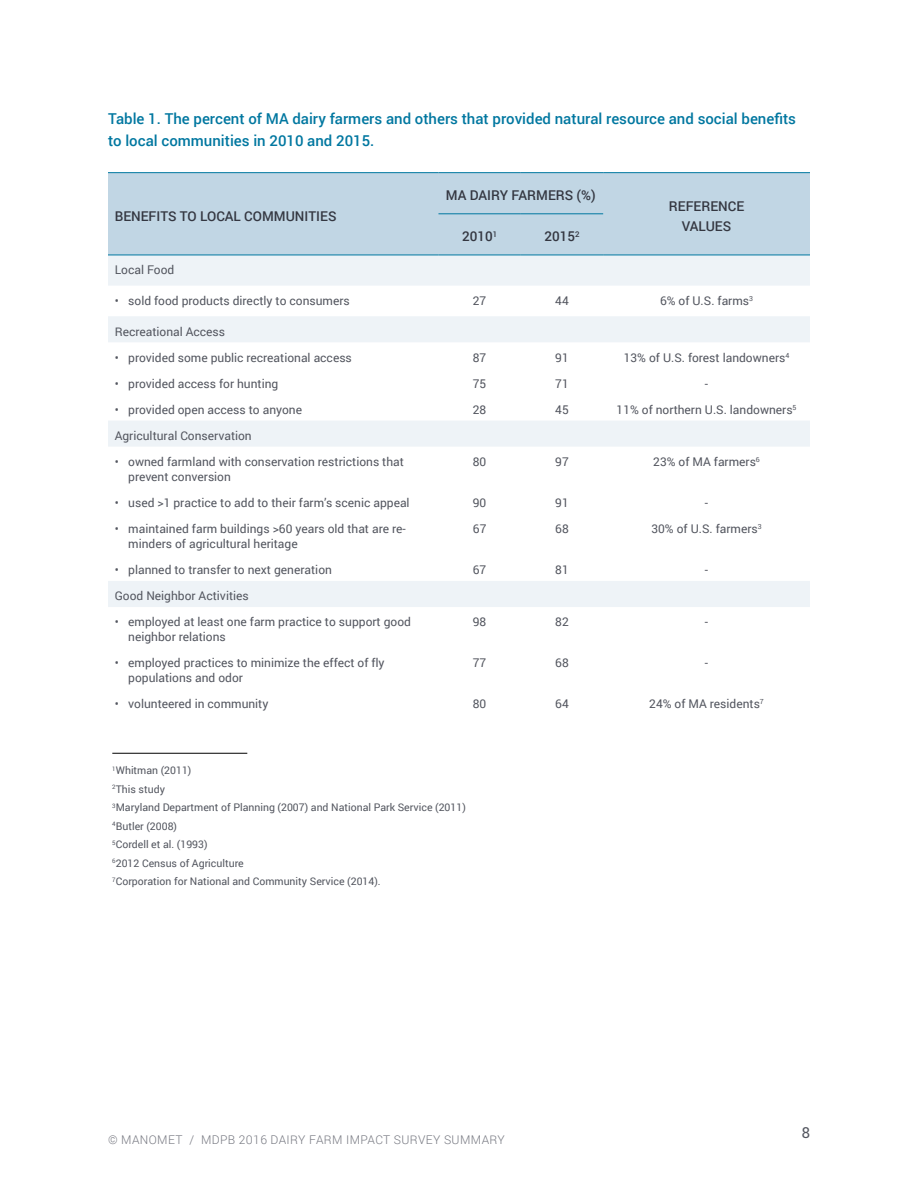
<style>
.page{position:relative;width:918px;height:1188px;background:#fff}
.page>*{position:absolute;margin:0;border:0;box-sizing:border-box;transform-origin:0 0}
.t1{font:500 15px/22.5px "Roboto";color:#0077a0}
.t2{font:15px "Roboto Slab";color:#53565f}
.t3{font:500 13.5px/19.5px "Roboto";color:#343741;text-align:center}
.t4{font:12px/15px "Roboto";color:#53565f}
.t5{font:300 12px "Roboto";letter-spacing:.03em;color:#74767f}
.t6{font:10.5px/18.5px "Roboto";color:#53565f}
</style>
<div class="page">
<div style="left:108px;top:173px;width:702px;height:82px;background:#c1d6e4"></div>
<svg style="left:108px;top:256px;width:702px;height:351px"></svg>
<hr style="left:108px;top:172px;width:330px;height:1px;background:#0077a0">
<hr style="left:108px;top:255px;width:330px;height:1px;background:#0077a0">
<hr style="left:438px;top:255px;width:83px;height:1px;background:#0077a0">
<hr style="left:521px;top:255px;width:82px;height:1px;background:#0077a0">
<hr style="left:438px;top:172px;width:83px;height:1px;background:#0077a0">
<hr style="left:521px;top:172px;width:82px;height:1px;background:#0077a0">
<hr style="left:438px;top:214px;width:83px;height:1px;background:#0077a0">
<hr style="left:521px;top:214px;width:82px;height:1px;background:#0077a0">
<hr style="left:603px;top:172px;width:207px;height:1px;background:#0077a0">
<hr style="left:603px;top:255px;width:207px;height:1px;background:#0077a0">
<hr style="left:112px;top:753px;width:135px;height:1px;background:#000">
<p class="t1" style="left:108px;top:107px;width:690px">Table 1. The percent of MA dairy farmers and others that provided natural resource and social benefits to local communities in 2010 and 2015.</p>
<p class="t3" style="left:115px;top:206px;width:223px">Benefits to Local Communities</p>
<p class="t3" style="left:446px;top:185px;width:151px">MA Dairy Farmers (%)</p>
<p class="t3" style="left:462px;top:226px;width:37px">2010<sup>1</sup></p>
<p class="t3" style="left:544px;top:226px;width:37px">2015<sup>2</sup></p>
<p class="t3" style="left:669px;top:196px;width:77px">Reference<br>Values</p>
<p class="t4" style="left:115px;top:262px;width:61px">Local Food</p>
<p class="t4" style="left:115px;top:293px;width:237px">• sold food products directly to consumers</p>
<p class="t4" style="left:473px;top:293px;width:15px">27</p>
<p class="t4" style="left:555px;top:293px;width:15px">44</p>
<p class="t4" style="left:660px;top:293px;width:95px">6% of U.S. farms<sup>3</sup></p>
<p class="t4" style="left:115px;top:323px;width:112px">Recreational Access</p>
<p class="t4" style="left:115px;top:349px;width:239px">• provided some public recreational access</p>
<p class="t4" style="left:473px;top:349px;width:15px">87</p>
<p class="t4" style="left:555px;top:349px;width:15px">91</p>
<p class="t4" style="left:624px;top:349px;width:167px">13% of U.S. forest landowners<sup>4</sup></p>
<p class="t4" style="left:115px;top:376px;width:165px">• provided access for hunting</p>
<p class="t4" style="left:473px;top:376px;width:15px">75</p>
<p class="t4" style="left:555px;top:376px;width:15px">71</p>
<p class="t4" style="left:705px;top:376px;width:5px">-</p>
<p class="t4" style="left:115px;top:402px;width:189px">• provided open access to anyone</p>
<p class="t4" style="left:473px;top:402px;width:15px">28</p>
<p class="t4" style="left:555px;top:402px;width:15px">45</p>
<p class="t4" style="left:617px;top:402px;width:181px">11% of northern U.S. landowners<sup>5</sup></p>
<p class="t4" style="left:115px;top:428px;width:139px">Agricultural Conservation</p>
<p class="t4" style="left:128px;top:454px;width:277px;text-indent:-14px">• owned farmland with conservation restrictions that prevent conversion</p>
<p class="t4" style="left:473px;top:454px;width:15px">80</p>
<p class="t4" style="left:555px;top:454px;width:15px">97</p>
<p class="t4" style="left:653px;top:454px;width:108px">23% of MA farmers<sup>6</sup></p>
<p class="t4" style="left:115px;top:495px;width:296px">• used &gt;1 practice to add to their farm’s scenic appeal</p>
<p class="t4" style="left:473px;top:495px;width:15px">90</p>
<p class="t4" style="left:555px;top:495px;width:15px">91</p>
<p class="t4" style="left:705px;top:495px;width:5px">-</p>
<p class="t4" style="left:128px;top:521px;width:279px;text-indent:-14px">• maintained farm buildings &gt;60 years old that are re&shy;minders of agricultural heritage</p>
<p class="t4" style="left:473px;top:521px;width:15px">67</p>
<p class="t4" style="left:555px;top:521px;width:15px">68</p>
<p class="t4" style="left:651px;top:521px;width:112px">30% of U.S. farmers<sup>3</sup></p>
<p class="t4" style="left:115px;top:562px;width:219px">• planned to transfer to next generation</p>
<p class="t4" style="left:473px;top:562px;width:15px">67</p>
<p class="t4" style="left:555px;top:562px;width:15px">81</p>
<p class="t4" style="left:705px;top:562px;width:5px">-</p>
<p class="t4" style="left:115px;top:588px;width:136px">Good Neighbor Activities</p>
<p class="t4" style="left:128px;top:614px;width:284px;text-indent:-14px">• employed at least one farm practice to support good neighbor relations</p>
<p class="t4" style="left:473px;top:614px;width:15px">98</p>
<p class="t4" style="left:555px;top:614px;width:15px">82</p>
<p class="t4" style="left:705px;top:614px;width:5px">-</p>
<p class="t4" style="left:128px;top:655px;width:258px;text-indent:-14px">• employed practices to minimize the effect of fly populations and odor</p>
<p class="t4" style="left:473px;top:655px;width:15px">77</p>
<p class="t4" style="left:555px;top:655px;width:15px">68</p>
<p class="t4" style="left:705px;top:655px;width:5px">-</p>
<p class="t4" style="left:115px;top:696px;width:155px">• volunteered in community</p>
<p class="t4" style="left:473px;top:696px;width:15px">80</p>
<p class="t4" style="left:555px;top:696px;width:15px">64</p>
<p class="t4" style="left:649px;top:696px;width:116px">24% of MA residents<sup>7</sup></p>
<p class="t6" style="left:112px;top:761px;width:355px"><sup>1</sup>Whitman (2011)<br><sup>2</sup>This study<br><sup>3</sup>Maryland Department of Planning (2007) and National Park Service (2011)<br><sup>4</sup>Butler (2008)<br><sup>5</sup>Cordell et al. (1993)<br><sup>6</sup>2012 Census of Agriculture<br><sup>7</sup>Corporation for National and Community Service (2014).</p>
<p class="t5" style="left:108px;top:1132px;width:247px">© MANOMET / MDPB 2016 DAIRY FARM IMPA</p>
<p class="t5" style="left:375px;top:1132px;width:95px">CT SURVEY SUMMA</p>
<p class="t5" style="left:490px;top:1132px;width:17px">RY</p>
<p class="t2" style="left:802px;top:1122px;width:10px">8</p>
</div>
